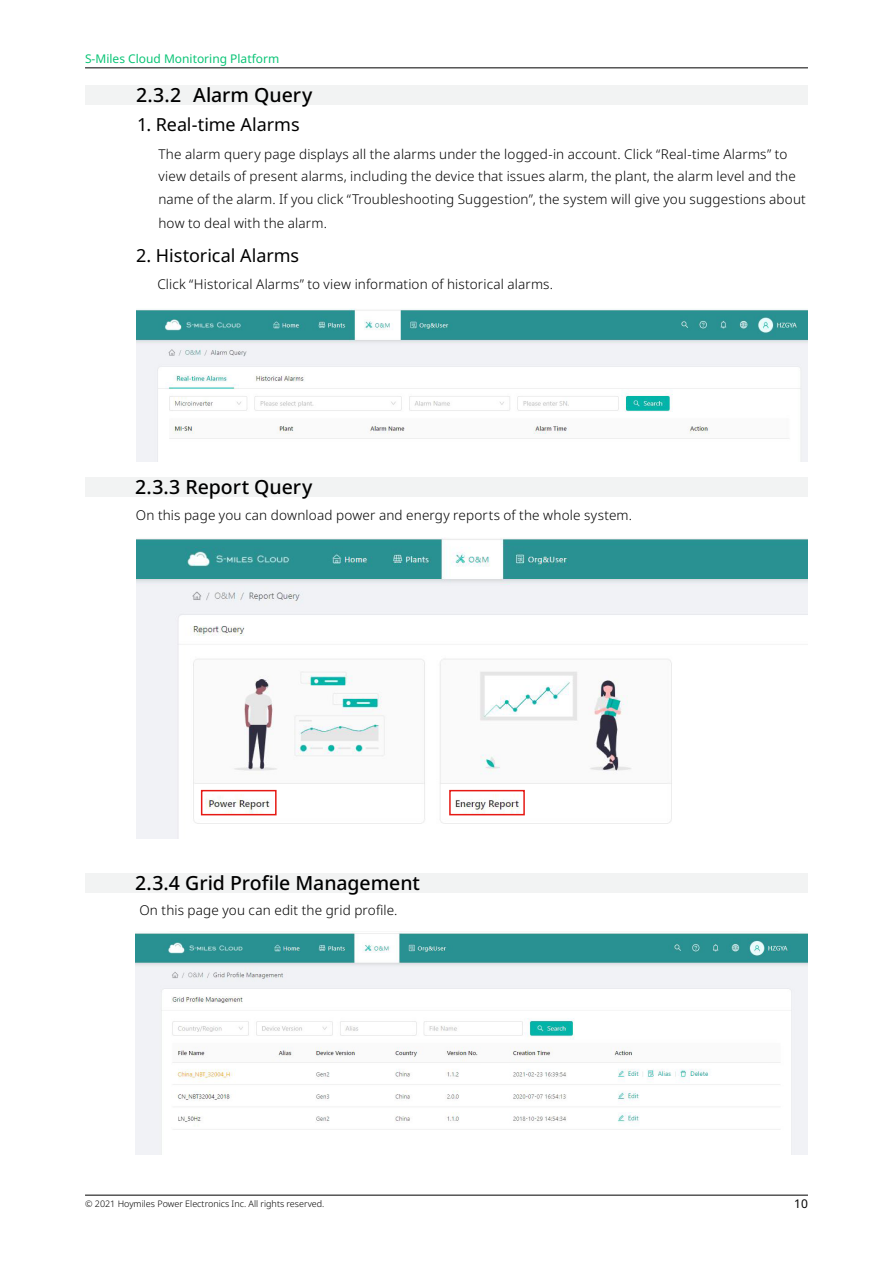
<style>
.page{position:relative;width:893px;height:1263px;background:#fff}
.page>*{position:absolute;margin:0;border:0;box-sizing:border-box;transform-origin:0 0}
.t1{font:500 19.5px "Noto Sans";color:#000}
.t2{font:18px "Noto Sans";letter-spacing:-.005em;color:#000}
.t3{font:300 13.5px/22.5px "Noto Sans";letter-spacing:.01em;color:#000}
.t4{font:12px "Noto Sans";color:#0ac476}
.t5{font:12px "Noto Sans";color:#000}
.t6{font:300 9px "Noto Sans";color:#000}
</style>
<div class="page">
<hr style="left:85px;top:1195px;width:723px;height:1px;background:#000">
<hr style="left:85px;top:68px;width:723px;height:1px;background:#000">
<div style="left:85px;top:477px;width:723px;height:20px;background:#f2f3f3"></div>
<div style="left:85px;top:873px;width:723px;height:19px;background:#f2f3f3"></div>
<div style="left:85px;top:85px;width:723px;height:20px;background:#f2f3f3"></div>
<img style="left:136px;top:309px;width:672px;height:152px">
<img style="left:136px;top:538px;width:672px;height:301px">
<img style="left:135px;top:931px;width:673px;height:223px">
<div style="left:201px;top:790px;width:76px;height:25px;border:2px solid #e61914"></div>
<div style="left:449px;top:790px;width:76px;height:25px;border:2px solid #e61914"></div>
<p class="t4" style="left:85px;top:51px;width:196px">S-Miles Cloud Monitoring Platform</p>
<h1 class="t1" style="left:136px;top:81px;width:178px">2.3.2 Alarm Query</h1>
<h2 class="t2" style="left:137px;top:112px;width:164px">1. Real-time Alarms</h2>
<p class="t3" style="left:158px;top:143px;width:649px">The alarm query page displays all the alarms under the logged-in account. Click “Real-time Alarms” to view details of present alarms, including the device that issues alarm, the plant, the alarm level and the name of the alarm. If you click “Troubleshooting Suggestion”, the system will give you suggestions about</p>
<p class="t3" style="left:158px;top:213px;width:170px">how to deal with the alarm.</p>
<h2 class="t2" style="left:136px;top:243px;width:165px">2. Historical Alarms</h2>
<p class="t3" style="left:157px;top:273px;width:397px">Click “Historical Alarms” to view information of historical alarms.</p>
<h1 class="t1" style="left:135px;top:473px;width:179px">2.3.3 Report Query</h1>
<p class="t3" style="left:136px;top:504px;width:498px">On this page you can download power and energy reports of the whole system.</p>
<h1 class="t1" style="left:135px;top:869px;width:286px">2.3.4 Grid Profile Management</h1>
<p class="t3" style="left:139px;top:899px;width:260px">On this page you can edit the grid profile.</p>
<p class="t6" style="left:85px;top:1197px;width:241px">© 2021 Hoymiles Power Electronics Inc. All rights reserved.</p>
<p class="t5" style="left:794px;top:1195px;width:15px">10</p>
</div>
